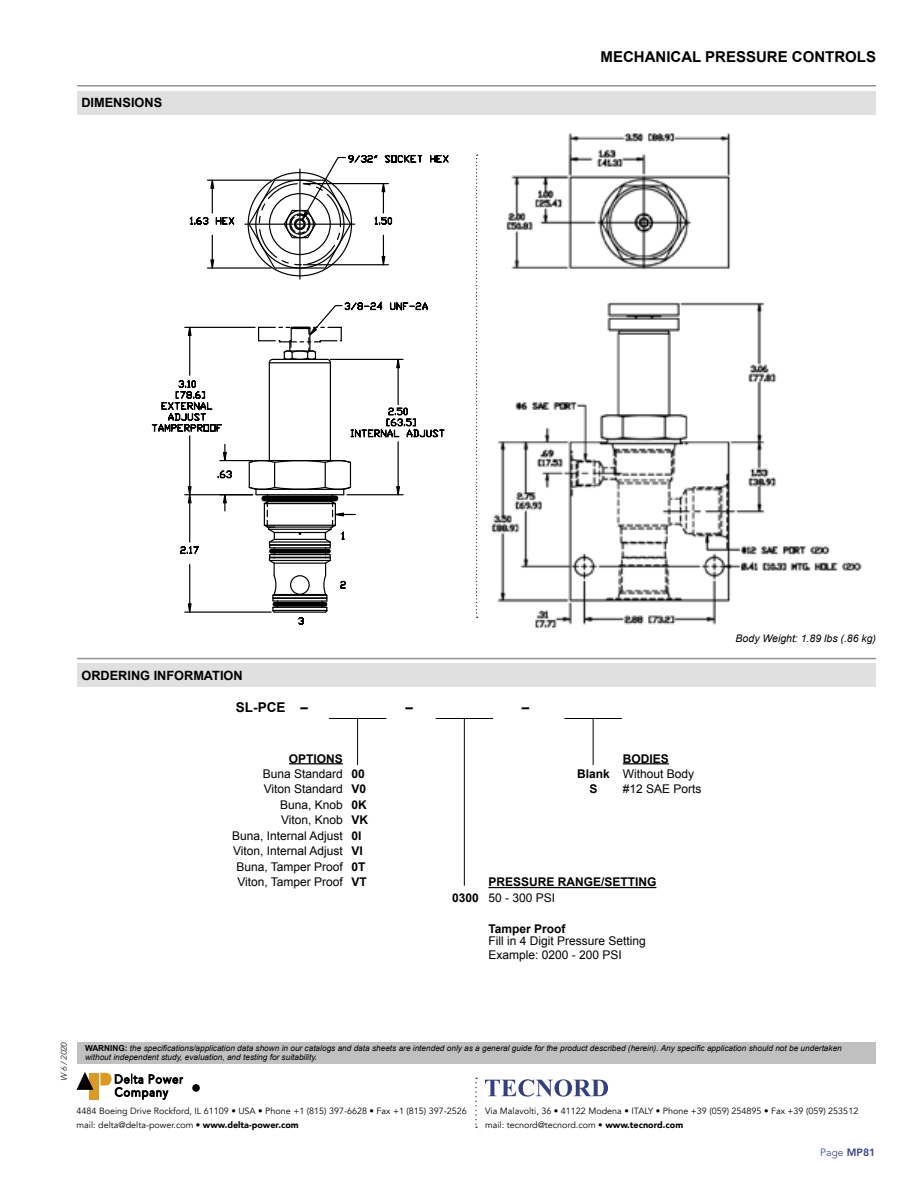
<style>
.page{position:relative;width:918px;height:1188px;background:#fff}
.page>*{position:absolute;margin:0;border:0;box-sizing:border-box;transform-origin:0 0}
.t1{font:700 15px "Arial";color:#000}
.t2{font:700 13.5px "Arial";color:#000}
.t3{font:700 12.75px "Arial";color:#000}
.t4{font:12px/14.4px "Arial";color:#000}
.t5{font:700 12px/15.5px "Arial";color:#000}
.t6{font:italic 10.5px "Arial";color:#000}
.t7{font:300 10.5px "Avenir LT Std";color:#333f7f}
.t8{font:9px/13.5px "Avenir";color:#000}
.t9{font:italic 8.25px/9.9px "Arial";color:#000}
.t10{font:italic 300 8.25px "Avenir LT Std";color:#000}
.s1{font-weight:700}
.s2{font-weight:400}
.s3{font-weight:700;font-style:normal}
.s4{font-weight:900}
.s5{font-weight:800}
</style>
<div class="page">
<svg style="left:488px;top:1079px;width:120px;height:18px"></svg>
<svg style="left:475px;top:1078px;width:2px;height:50px"></svg>
<div style="left:77px;top:1043px;width:798px;height:21px;background:#c0c0c0"></div>
<div style="left:192px;top:1084px;width:8px;height:8px;background:#000;border-radius:50%"></div>
<div style="left:89px;top:1073px;width:10px;height:26px;background:#da9a23"></div>
<svg style="left:77px;top:1072px;width:16px;height:18px"></svg>
<svg style="left:100px;top:1073px;width:84px;height:27px"></svg>
<hr style="left:220px;top:460px;width:33px;height:1px;background:#000">
<svg style="left:222px;top:495px;width:6px;height:16px"></svg>
<svg style="left:218px;top:444px;width:15px;height:35px"></svg>
<hr style="left:185px;top:494px;width:68px;height:1px;background:#000">
<hr style="left:185px;top:612px;width:86px;height:1px;background:#000">
<hr style="left:189px;top:503px;width:1px;height:39px;background:#000">
<hr style="left:189px;top:565px;width:1px;height:39px;background:#000">
<svg style="left:187px;top:602px;width:5px;height:11px"></svg>
<svg style="left:180px;top:545px;width:20px;height:10px"></svg>
<hr style="left:207px;top:180px;width:64px;height:1px;background:#000">
<hr style="left:207px;top:267px;width:64px;height:2px;background:#000">
<svg style="left:210px;top:235px;width:5px;height:34px"></svg>
<svg style="left:189px;top:179px;width:46px;height:46px"></svg>
<hr style="left:185px;top:327px;width:70px;height:1px;background:#000">
<hr style="left:189px;top:436px;width:1px;height:51px;background:#000">
<hr style="left:189px;top:335px;width:1px;height:40px;background:#000">
<svg style="left:187px;top:485px;width:5px;height:19px"></svg>
<svg style="left:187px;top:326px;width:5px;height:11px"></svg>
<svg style="left:151px;top:379px;width:71px;height:54px"></svg>
<hr style="left:245px;top:224px;width:48px;height:1px;background:#000">
<svg style="left:248px;top:155px;width:201px;height:470px"></svg>
<div style="left:295px;top:219px;width:10px;height:10px;border:1px solid #000;border-radius:50%"></div>
<img style="left:491px;top:133px;width:371px;height:495px">
<svg style="left:476px;top:155px;width:2px;height:463px"></svg>
<div style="left:77px;top:91px;width:799px;height:23px;background:#e0e0e0"></div>
<hr style="left:77px;top:85px;width:799px;height:2px;background:#939393">
<div style="left:77px;top:664px;width:799px;height:23px;background:#e0e0e0"></div>
<hr style="left:77px;top:658px;width:799px;height:1px;background:#939393">
<hr style="left:289px;top:763px;width:54px;height:1px;background:#000">
<hr style="left:623px;top:763px;width:46px;height:1px;background:#000">
<hr style="left:488px;top:887px;width:168px;height:1px;background:#000">
<hr style="left:329px;top:718px;width:57px;height:1px;background:#000">
<hr style="left:357px;top:718px;width:1px;height:47px;background:#000">
<hr style="left:436px;top:718px;width:57px;height:1px;background:#000">
<hr style="left:464px;top:718px;width:1px;height:168px;background:#000">
<hr style="left:564px;top:718px;width:58px;height:1px;background:#000">
<hr style="left:593px;top:718px;width:1px;height:47px;background:#000">
<h3 class="t3" style="left:81px;top:94px;width:82px">DIMENSIONS</h3>
<h1 class="t1" style="left:601px;top:47px;width:277px">MECHANICAL PRESSURE CONTROLS</h1>
<h3 class="t3" style="left:81px;top:667px;width:163px">ORDERING INFORMATION</h3>
<h2 class="t2" style="left:236px;top:698px;width:74px">SL-PCE –</h2>
<h2 class="t2" style="left:406px;top:698px;width:9px">–</h2>
<h2 class="t2" style="left:522px;top:698px;width:9px">–</h2>
<h3 class="t5" style="left:289px;top:751px;width:56px">OPTIONS</h3>
<h3 class="t5" style="left:623px;top:751px;width:48px">BODIES</h3>
<h3 class="t4" style="left:263px;top:767px;width:103px">Buna Standard <span class="s1">00</span></h3>
<h3 class="t4" style="left:577px;top:767px;width:119px"><span class="s1">Blank</span> Without Body</h3>
<h3 class="t4" style="left:264px;top:782px;width:104px">Viton Standard <span class="s1">V0</span></h3>
<h3 class="t5" style="left:589px;top:782px;width:10px">S</h3>
<h3 class="t4" style="left:623px;top:782px;width:80px">#12 SAE Ports</h3>
<h3 class="t4" style="left:280px;top:798px;width:88px">Buna, Knob <span class="s1">0K</span></h3>
<h3 class="t4" style="left:281px;top:813px;width:88px">Viton, Knob <span class="s1">VK</span></h3>
<h3 class="t4" style="left:232px;top:829px;width:131px">Buna, Internal Adjust <span class="s1">0I</span></h3>
<h3 class="t4" style="left:233px;top:844px;width:131px">Viton, Internal Adjust <span class="s1">VI</span></h3>
<h3 class="t4" style="left:236px;top:860px;width:131px">Buna, Tamper Proof <span class="s1">0T</span></h3>
<h3 class="t4" style="left:237px;top:875px;width:131px">Viton, Tamper Proof <span class="s1">VT</span></h3>
<h3 class="t5" style="left:452px;top:875px;width:206px;text-indent:36px">PRESSURE RANGE/SETTING<br>0300 <span class="s2">50 - 300 PSI</span></h3>
<h3 class="t5" style="left:488px;top:921px;width:79px">Tamper Proof</h3>
<h3 class="t4" style="left:488px;top:933px;width:159px">Fill in 4 Digit Pressure Setting<br>Example: 0200 - 200 PSI</h3>
<p class="t6" style="left:736px;top:631px;width:142px">Body Weight: 1.89 lbs (.86 kg)</p>
<p class="t10" style="left:59px;top:1081px;width:41px;rotate:-90deg">W 6 / 2020</p>
<p class="t9" style="left:85px;top:1043px;width:758px"><span class="s3">WARNING:</span> the specifications/application data shown in our catalogs and data sheets are intended only as a general guide for the product described (herein). Any specific application should not be undertaken without independent study, evaluation, and testing for suitability.</p>
<p class="t8" style="left:77px;top:1104px;width:392px">4484 Boeing Drive Rockford, IL 61109 • USA • Phone +1 (815) 397-6628 • Fax +1 (815) 397-2526 mail: delta@delta-power.com • <span class="s4">www.delta-power.com</span></p>
<p class="t8" style="left:485px;top:1104px;width:375px">Via Malavolti, 36 • 41122 Modena • ITALY • Phone +39 (059) 254895 • Fax +39 (059) 253512 mail: tecnord@tecnord.com • <span class="s4">www.tecnord.com</span></p>
<p class="t7" style="left:820px;top:1146px;width:57px">Page <span class="s5">MP81</span></p>
</div>
